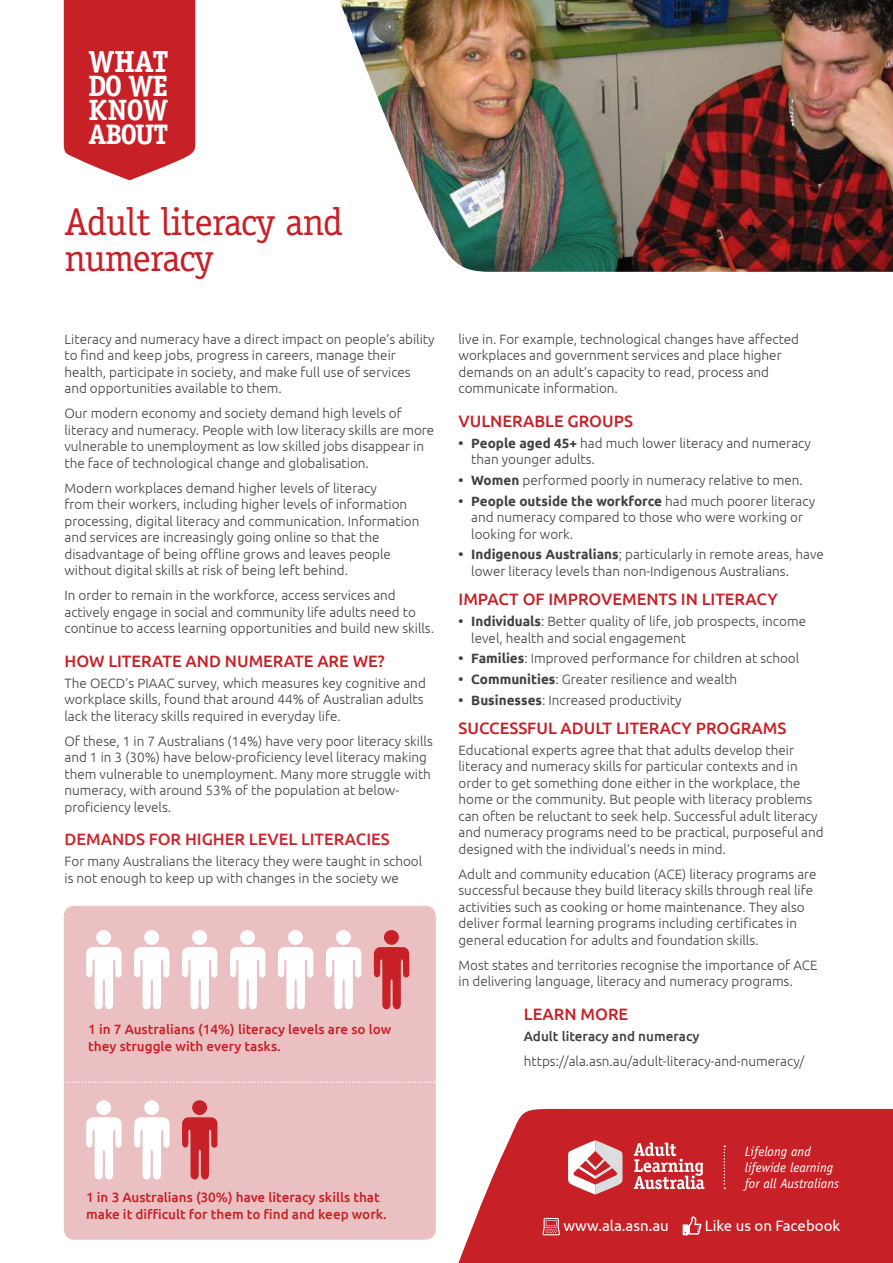
<style>
.page{position:relative;width:893px;height:1263px;background:#fff}
.page>*{position:absolute;margin:0;border:0;box-sizing:border-box;transform-origin:0 0}
.t1{font:39px/36px "Officina Serif";letter-spacing:-.03em;color:#c72127}
.t2{font:700 30.75px "Officina Serif";color:#fff}
.t3{font:700 29.55px/23.9px "Officina Serif";letter-spacing:-.025em;color:#fff}
.t4{font:700 28.35px "Officina Serif";letter-spacing:-.05em;color:#fff}
.t5{font:500 16.5px "Ubuntu";color:#c72127}
.t6{font:500 16.5px "Ubuntu";color:#ce242b}
.t7{font:15px "Ubuntu";color:#fff}
.t8{font:300 13.5px/16.5px "Ubuntu";color:#414042}
.t9{font:500 13.5px/16.5px "Ubuntu";color:#c72127}
.t10{font:italic 13.5px/16.2px "Officina Sans";color:#fff}
.t11{font:500 13.5px "Ubuntu";color:#414042}
.s1{font-weight:700}
</style>
<div class="page">
<svg style="left:458px;top:1109px;width:435px;height:154px;background:#cb3338"></svg>
<svg style="left:64px;top:0;width:131px;height:180px;background:#cb3136"></svg>
<svg style="left:634px;top:1142px;width:70px;height:47px"></svg>
<svg style="left:568px;top:1140px;width:54px;height:54px"></svg>
<svg style="left:724px;top:1145px;width:1px;height:44px"></svg>
<svg style="left:542px;top:1218px;width:18px;height:17px"></svg>
<svg style="left:683px;top:1216px;width:18px;height:19px"></svg>
<img style="left:340px;top:0;width:553px;height:272px">
<div style="left:64px;top:906px;width:372px;height:334px;background:#eac0c2;border-radius:11px"></div>
<svg style="left:374px;top:947px;width:35px;height:62px"></svg>
<div style="left:384px;top:930px;width:15px;height:15px;background:#c72127;border-radius:50%"></div>
<svg style="left:182px;top:947px;width:35px;height:62px"></svg>
<div style="left:192px;top:930px;width:15px;height:15px;background:#fff;border-radius:50%"></div>
<svg style="left:182px;top:1117px;width:35px;height:62px"></svg>
<div style="left:192px;top:1100px;width:15px;height:15px;background:#c72127;border-radius:50%"></div>
<svg style="left:86px;top:947px;width:36px;height:62px"></svg>
<div style="left:96px;top:930px;width:15px;height:15px;background:#fff;border-radius:50%"></div>
<svg style="left:86px;top:1117px;width:36px;height:62px"></svg>
<div style="left:96px;top:1100px;width:15px;height:15px;background:#fff;border-radius:50%"></div>
<svg style="left:278px;top:947px;width:35px;height:62px"></svg>
<div style="left:288px;top:930px;width:15px;height:15px;background:#fff;border-radius:50%"></div>
<svg style="left:230px;top:947px;width:35px;height:62px"></svg>
<div style="left:240px;top:930px;width:15px;height:15px;background:#fff;border-radius:50%"></div>
<svg style="left:134px;top:947px;width:36px;height:62px"></svg>
<div style="left:144px;top:930px;width:15px;height:15px;background:#fff;border-radius:50%"></div>
<svg style="left:134px;top:1117px;width:36px;height:62px"></svg>
<div style="left:144px;top:1100px;width:15px;height:15px;background:#fff;border-radius:50%"></div>
<svg style="left:326px;top:947px;width:35px;height:62px"></svg>
<div style="left:336px;top:930px;width:15px;height:15px;background:#fff;border-radius:50%"></div>
<svg style="left:66px;top:1081px;width:369px;height:2px"></svg>
<h2 class="t2" style="left:89px;top:42px;width:81px">WHAT</h2>
<h3 class="t3" style="left:89px;top:74px;width:81px">DO WE<br>KNOW</h3>
<h3 class="t4" style="left:89px;top:116px;width:81px">ABOUT</h3>
<h1 class="t1" style="left:64px;top:204px;width:280px">Adult literacy and numeracy</h1>
<p class="t8" style="left:64px;top:331px;width:372px">Literacy and numeracy have a direct impact on people’s ability to find and keep jobs, progress in careers, manage their health, participate in society, and make full use of services and opportunities available to them.</p>
<p class="t8" style="left:64px;top:405px;width:371px">Our modern economy and society demand high levels of literacy and numeracy. People with low literacy skills are more vulnerable to unemployment as low skilled jobs disappear in the face of technological change and globalisation.</p>
<p class="t8" style="left:64px;top:479px;width:356px">Modern workplaces demand higher levels of literacy<br>from their workers, including higher levels of information processing, digital literacy and communication. Information and services are increasingly going online so that the disadvantage of being offline grows and leaves people without digital skills at risk of being left behind.</p>
<p class="t8" style="left:64px;top:587px;width:371px">In order to remain in the workforce, access services and actively engage in social and community life adults need to continue to access learning opportunities and build new skills.</p>
<p class="t5" style="left:64px;top:651px;width:322px">HOW LITERATE AND NUMERATE ARE WE?</p>
<p class="t8" style="left:64px;top:674px;width:363px">The OECD’s PIAAC survey, which measures key cognitive and workplace skills, found that around 44% of Australian adults lack the literacy skills required in everyday life.</p>
<p class="t8" style="left:64px;top:732px;width:370px">Of these, 1 in 7 Australians (14%) have very poor literacy skills and 1 in 3 (30%) have below-proficiency level literacy making them vulnerable to unemployment. Many more struggle with numeracy, with around 53% of the population at below&shy;proficiency levels.</p>
<p class="t6" style="left:64px;top:829px;width:327px">DEMANDS FOR HIGHER LEVEL LITERACIES</p>
<p class="t8" style="left:64px;top:853px;width:359px">For many Australians the literacy they were taught in school is not enough to keep up with changes in the society we</p>
<p class="t9" style="left:88px;top:1021px;width:304px">1 in 7 Australians (14%) literacy levels are so low they struggle with every tasks.</p>
<p class="t8" style="left:459px;top:330px;width:342px">live in. For example, technological changes have affected workplaces and government services and place higher demands on an adult’s capacity to read, process and communicate information.</p>
<p class="t5" style="left:459px;top:411px;width:176px">VULNERABLE GROUPS</p>
<p class="t8" style="left:471px;top:434px;width:341px;text-indent:-13px"><span class="s1">• People aged 45+</span> had much lower literacy and numeracy than younger adults.</p>
<p class="t8" style="left:459px;top:472px;width:346px"><span class="s1">• Women</span> performed poorly in numeracy relative to men.</p>
<p class="t8" style="left:471px;top:492px;width:345px;text-indent:-13px"><span class="s1">• People outside the workforce</span> had much poorer literacy and numeracy compared to those who were working or looking for work.</p>
<p class="t8" style="left:471px;top:546px;width:354px;text-indent:-13px"><span class="s1">• Indigenous Australians</span>; particularly in remote areas, have lower literacy levels than non-Indigenous Australians.</p>
<p class="t5" style="left:459px;top:589px;width:321px">IMPACT OF IMPROVEMENTS IN LITERACY</p>
<p class="t8" style="left:471px;top:613px;width:336px;text-indent:-13px"><span class="s1">• Individuals</span>: Better quality of life, job prospects, income level, health and social engagement</p>
<p class="t8" style="left:459px;top:650px;width:342px"><span class="s1">• Families</span>: Improved performance for children at school</p>
<p class="t8" style="left:459px;top:671px;width:280px"><span class="s1">• Communities</span>: Greater resilience and wealth</p>
<p class="t8" style="left:459px;top:691px;width:224px"><span class="s1">• Businesses</span>: Increased productivity</p>
<p class="t5" style="left:459px;top:718px;width:329px">SUCCESSFUL ADULT LITERACY PROGRAMS</p>
<p class="t8" style="left:459px;top:741px;width:367px">Educational experts agree that that adults develop their literacy and numeracy skills for particular contexts and in order to get something done either in the workplace, the home or the community. But people with literacy problems can often be reluctant to seek help. Successful adult literacy and numeracy programs need to be practical, purposeful and designed with the individual’s needs in mind.</p>
<p class="t8" style="left:459px;top:865px;width:360px">Adult and community education (ACE) literacy programs are successful because they build literacy skills through real life activities such as cooking or home maintenance. They also deliver formal learning programs including certificates in general education for adults and foundation skills.</p>
<p class="t8" style="left:459px;top:956px;width:361px">Most states and territories recognise the importance of ACE in delivering language, literacy and numeracy programs.</p>
<p class="t5" style="left:524px;top:1003px;width:106px">LEARN MORE</p>
<p class="t11" style="left:524px;top:1027px;width:177px">Adult literacy and numeracy</p>
<p class="t8" style="left:524px;top:1052px;width:282px">https://ala.asn.au/adult-literacy-and-numeracy/</p>
<p class="t9" style="left:86px;top:1189px;width:302px">1 in 3 Australians (30%) have literacy skills that make it difficult for them to find and keep work.</p>
<p class="t10" style="left:745px;top:1143px;width:96px">Lifelong and lifewide learning for all Australians</p>
<p class="t7" style="left:563px;top:1216px;width:107px">www.ala.asn.au</p>
<p class="t7" style="left:705px;top:1216px;width:137px">Like us on Facebook</p>
</div>
